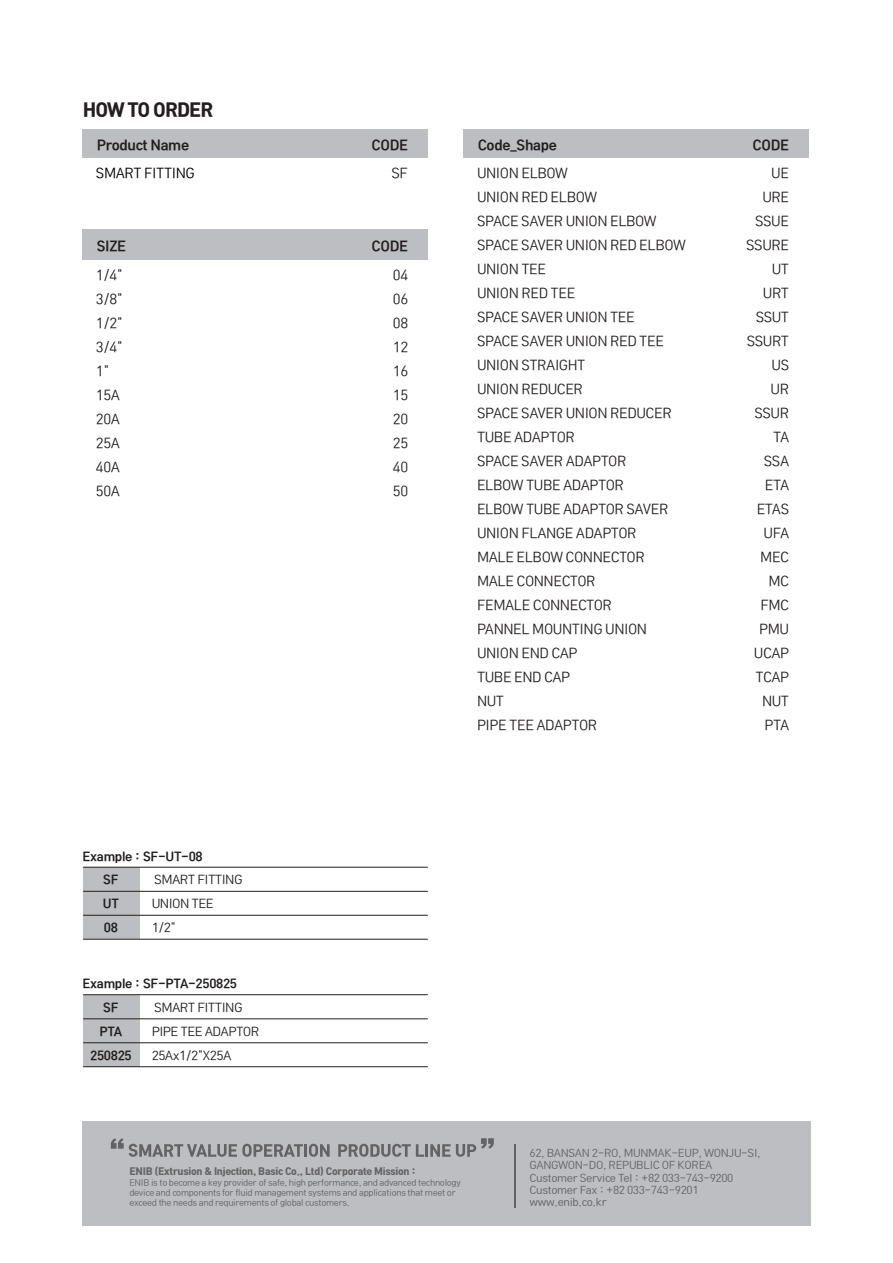
<style>
.page{position:relative;width:893px;height:1263px;background:#fff}
.page>*{position:absolute;margin:0;border:0;box-sizing:border-box;transform-origin:0 0}
.t1{font:18px "SC Godic EB";letter-spacing:-.05em;color:#231f20}
.t2{font:13.5px/24px "SC Godic L";letter-spacing:-.035em;color:#231f20}
.t3{font:13.5px "SC Godic B";letter-spacing:-.025em;color:#231f20}
.t4{font:13.5px "SC Godic L";letter-spacing:-.035em;color:#000}
.t5{font:12px/24px "SC Godic L";letter-spacing:-.05em;color:#231f20}
.t6{font:12px/23.9px "SC Godic B";letter-spacing:-.025em;color:#231f20}
.t7{font:10.35px/12.5px "SC Godic L";letter-spacing:-.035em;color:#636366}
.t8{font:9.6px "SC Godic EB";letter-spacing:-.025em;color:#636366}
.t9{font:8.4px/10.1px "SC Godic L";letter-spacing:-.035em;color:#636366}
</style>
<div class="page">
<div style="left:83px;top:130px;width:345px;height:28px;background:#bdbec1"></div>
<div style="left:83px;top:230px;width:345px;height:30px;background:#bdbec1"></div>
<div style="left:464px;top:130px;width:345px;height:28px;background:#bdbec1"></div>
<div style="left:83px;top:867px;width:57px;height:72px;background:#bdbec1"></div>
<hr style="left:83px;top:891px;width:345px;height:1px;background:#231f20">
<hr style="left:83px;top:867px;width:345px;height:1px;background:#231f20">
<hr style="left:83px;top:915px;width:345px;height:1px;background:#231f20">
<hr style="left:83px;top:939px;width:345px;height:1px;background:#231f20">
<div style="left:83px;top:995px;width:57px;height:72px;background:#bdbec1"></div>
<hr style="left:83px;top:1018px;width:345px;height:1px;background:#231f20">
<hr style="left:83px;top:994px;width:345px;height:1px;background:#231f20">
<hr style="left:83px;top:1042px;width:345px;height:1px;background:#231f20">
<hr style="left:83px;top:1066px;width:345px;height:1px;background:#231f20">
<div style="left:82px;top:1121px;width:729px;height:105px;background:#bdbec1"></div>
<svg style="left:111px;top:1138px;width:219px;height:19px"></svg>
<svg style="left:338px;top:1138px;width:156px;height:19px"></svg>
<hr style="left:515px;top:1144px;width:1px;height:64px;background:#636366">
<h1 class="t1" style="left:83px;top:100px;width:132px">HOW TO ORDER</h1>
<p class="t3" style="left:97px;top:138px;width:94px">Product Name</p>
<p class="t3" style="left:372px;top:138px;width:38px">CODE</p>
<p class="t2" style="left:392px;top:161px;width:18px">SF</p>
<p class="t4" style="left:96px;top:165px;width:100px">SMART FITTING</p>
<p class="t3" style="left:97px;top:238px;width:31px">SIZE</p>
<p class="t3" style="left:372px;top:238px;width:38px">CODE</p>
<p class="t2" style="left:96px;top:263px;width:28px">1/4"<br>3/8"<br>1/2"<br>3/4"<br>1"<br>15A<br>20A<br>25A<br>40A<br>50A</p>
<p class="t2" style="left:393px;top:263px;width:17px;text-align:justify">04<br>06<br>08<br>12<br>16<br>15<br>20<br>25<br>40<br>50</p>
<p class="t3" style="left:478px;top:138px;width:81px">Code_Shape</p>
<p class="t3" style="left:753px;top:138px;width:38px">CODE</p>
<p class="t2" style="left:477px;top:161px;width:210px">UNION ELBOW<br>UNION RED ELBOW<br>SPACE SAVER UNION ELBOW<br>SPACE SAVER UNION RED ELBOW<br>UNION TEE<br>UNION RED TEE<br>SPACE SAVER UNION TEE<br>SPACE SAVER UNION RED TEE<br>UNION STRAIGHT<br>UNION REDUCER<br>SPACE SAVER UNION REDUCER<br>TUBE ADAPTOR<br>SPACE SAVER ADAPTOR<br>ELBOW TUBE ADAPTOR<br>ELBOW TUBE ADAPTOR SAVER<br>UNION FLANGE ADAPTOR<br>MALE ELBOW CONNECTOR<br>MALE CONNECTOR<br>FEMALE CONNECTOR<br>PANNEL MOUNTING UNION<br>UNION END CAP<br>TUBE END CAP<br>NUT<br>PIPE TEE ADAPTOR</p>
<p class="t2" style="left:746px;top:161px;width:44px;text-align:right">UE<br>URE<br>SSUE<br>SSURE<br>UT<br>URT<br>SSUT<br>SSURT<br>US<br>UR<br>SSUR<br>TA<br>SSA<br>ETA<br>ETAS<br>UFA<br>MEC<br>MC<br>FMC<br>PMU<br>UCAP<br>TCAP<br>NUT<br>PTA</p>
<p class="t6" style="left:103px;top:844px;width:101px;text-indent:-20px">Example : SF-UT-08<br>SF<br>UT<br>08</p>
<p class="t5" style="left:152px;top:868px;width:92px">SMART FITTING<br>UNION TEE<br>1/2"</p>
<p class="t6" style="left:83px;top:972px;width:156px">Example : SF-PTA-250825</p>
<p class="t6" style="left:103px;top:995px;width:17px">SF</p>
<p class="t6" style="left:99px;top:1019px;width:24px">PTA</p>
<p class="t6" style="left:90px;top:1043px;width:43px">250825</p>
<p class="t5" style="left:152px;top:995px;width:109px">SMART FITTING<br>PIPE TEE ADAPTOR<br>25Ax1/2"X25A</p>
<p class="t8" style="left:129px;top:1165px;width:288px">ENIB (Extrusion &amp; Injection, Basic Co., Ltd) Corporate Mission :</p>
<p class="t9" style="left:129px;top:1178px;width:333px">ENIB is to become a key provider of safe, high performance, and advanced technology device and components for fluid management systems and applications that meet or exceed the needs and requirements of global customers.</p>
<p class="t7" style="left:530px;top:1146px;width:233px">62, BANSAN 2-RO, MUNMAK-EUP, WONJU-SI,<br>GANGWON-DO, REPUBLIC OF KOREA<br>Customer Service Tel : +82 033-743-9200<br>Customer Fax : +82 033-743-9201 www.enib.co.kr</p>
</div>
